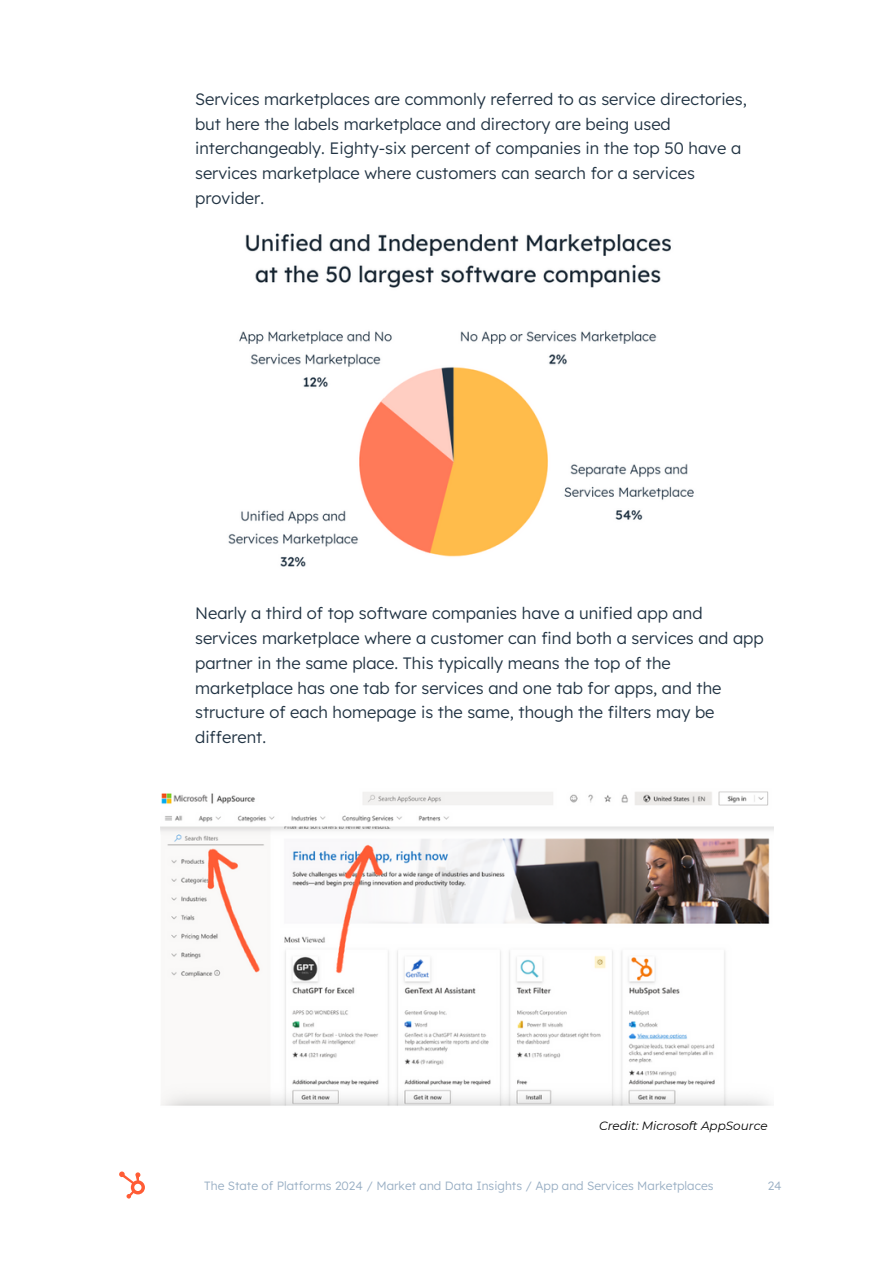
<style>
.page{position:relative;width:893px;height:1264px;background:#fff}
.page>*{position:absolute;margin:0;border:0;box-sizing:border-box;transform-origin:0 0}
.t1{font:300 16.5px/24.8px "Lexend Deca";color:#213343}
.t2{font:300 12px "Lexend Deca";color:#99afc4}
.t3{font:italic 12px "Montserrat";color:#000}
</style>
<div class="page">
<svg style="left:119px;top:1171px;width:26px;height:27px"></svg>
<img style="left:228px;top:233px;width:466px;height:334px">
<img style="left:161px;top:791px;width:612px;height:315px">
<p class="t1" style="left:195px;top:86px;width:553px">Services marketplaces are commonly referred to as service directories, but here the labels marketplace and directory are being used interchangeably. Eighty-six percent of companies in the top 50 have a services marketplace where customers can search for a services provider.</p>
<p class="t1" style="left:195px;top:600px;width:570px">Nearly a third of top software companies have a unified app and services marketplace where a customer can find both a services and app partner in the same place. This typically means the top of the marketplace has one tab for services and one tab for apps, and the structure of each homepage is the same, though the filters may be different.</p>
<p class="t3" style="left:599px;top:1118px;width:170px">Credit: Microsoft AppSource</p>
<p class="t2" style="left:204px;top:1177px;width:510px">The State of Platforms 2024 / Market and Data Insights / App and Services Marketplaces</p>
<p class="t2" style="left:767px;top:1177px;width:16px">24</p>
</div>
